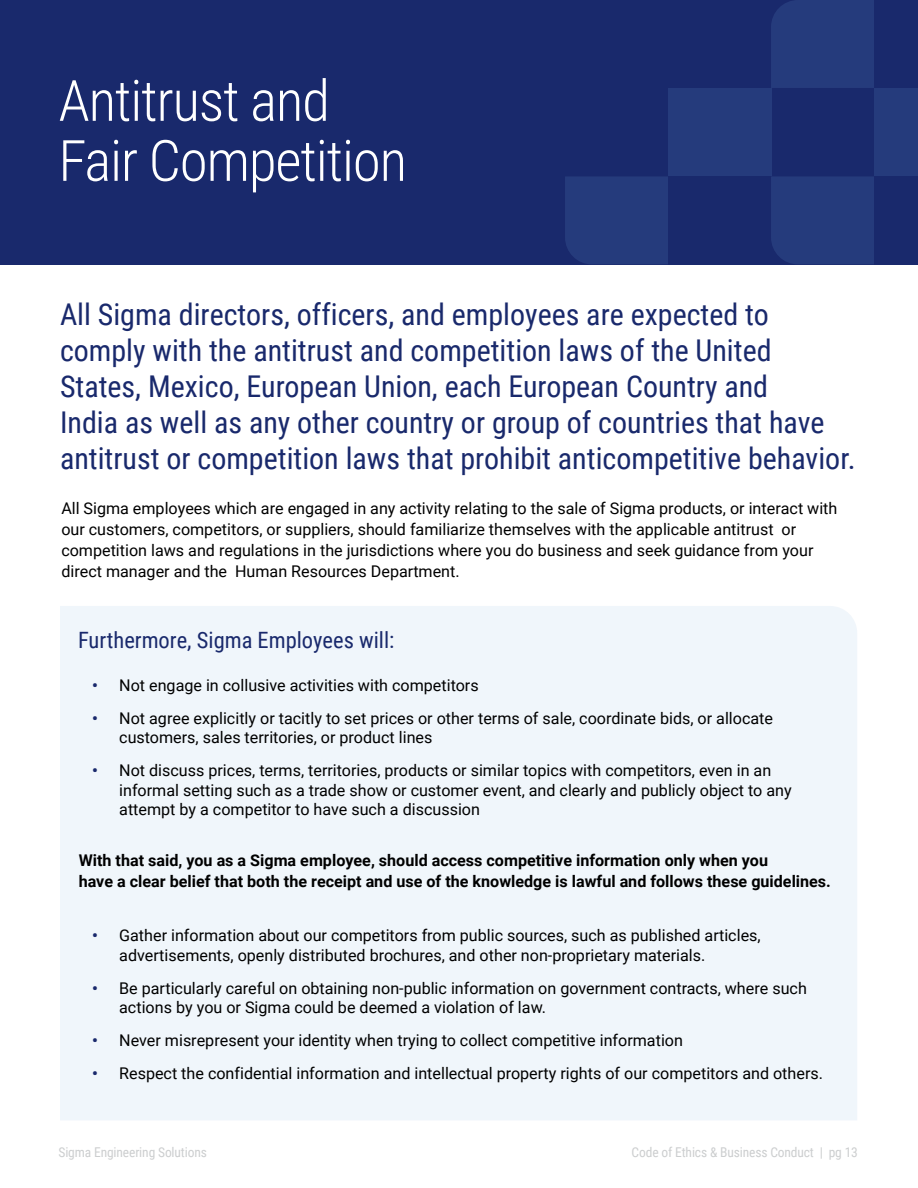
<style>
.page{position:relative;width:918px;height:1188px;background:#fff}
.page>*{position:absolute;margin:0;border:0;box-sizing:border-box;transform-origin:0 0}
.t1{font:300 57px/60px "Roboto Condensed";letter-spacing:-.02em;color:#fff}
.t2{font:30px/36px "Roboto Condensed";color:#19296c}
.t3{font:22.5px "Roboto Condensed";color:#19296c}
.t4{font:16.2px/19.5px "Roboto";color:#000}
.t5{font:700 16.2px/21px "Roboto";color:#000}
.t6{font:13.5px "Roboto Condensed";letter-spacing:-.01em;color:#cccecf}
.s1{font-weight:700;color:#19296c}
</style>
<div class="page">
<div style="left:60px;top:606px;width:797px;height:514px;background:#f0f6fb"></div>
<div style="left:0;top:0;width:918px;height:264px;background:#19296c"></div>
<div style="left:771px;top:0;width:103px;height:88px;background:#253b7c"></div>
<div style="left:771px;top:177px;width:103px;height:87px;background:#253b7c"></div>
<div style="left:565px;top:177px;width:103px;height:87px;background:#253b7c"></div>
<div style="left:668px;top:88px;width:103px;height:88px;background:#253b7c"></div>
<div style="left:874px;top:88px;width:44px;height:88px;background:#253b7c"></div>
<h1 class="t1" style="left:58px;top:68px;width:350px">Antitrust and<br>Fair Competition</h1>
<p class="t2" style="left:60px;top:295px;width:797px">All Sigma directors, officers, and employees are expected to comply with the antitrust and competition laws of the United States, Mexico, European Union, each European Country and<br>India as well as any other country or group of countries that have antitrust or competition laws that prohibit anticompetitive behavior.</p>
<p class="t4" style="left:61px;top:497px;width:778px;line-height:21px">All Sigma employees which are engaged in any activity relating to the sale of Sigma products, or interact with our customers, competitors, or suppliers, should familiarize themselves with the applicable antitrust or competition laws and regulations in the jurisdictions where you do business and seek guidance from your direct manager and the Human Resources Department.</p>
<h3 class="t3" style="left:78px;top:624px;width:318px">Furthermore, Sigma Employees will:</h3>
<p class="t4" style="left:92px;top:675px;width:388px"><span class="s1">•</span> Not engage in collusive activities with competitors</p>
<p class="t4" style="left:119px;top:708px;width:655px;text-indent:-27px"><span class="s1">•</span> Not agree explicitly or tacitly to set prices or other terms of sale, coordinate bids, or allocate customers, sales territories, or product lines</p>
<p class="t4" style="left:119px;top:760px;width:674px;text-indent:-27px"><span class="s1">•</span> Not discuss prices, terms, territories, products or similar topics with competitors, even in an informal setting such as a trade show or customer event, and clearly and publicly object to any attempt by a competitor to have such a discussion</p>
<p class="t5" style="left:79px;top:849px;width:754px">With that said, you as a Sigma employee, should access competitive information only when you<br>have a clear belief that both the receipt and use of the knowledge is lawful and follows these guidelines.</p>
<p class="t4" style="left:119px;top:925px;width:643px;text-indent:-27px"><span class="s1">•</span> Gather information about our competitors from public sources, such as published articles, advertisements, openly distributed brochures, and other non-proprietary materials.</p>
<p class="t4" style="left:119px;top:978px;width:689px;text-indent:-27px"><span class="s1">•</span> Be particularly careful on obtaining non-public information on government contracts, where such actions by you or Sigma could be deemed a violation of law.</p>
<p class="t4" style="left:92px;top:1030px;width:592px"><span class="s1">•</span> Never misrepresent your identity when trying to collect competitive information</p>
<p class="t4" style="left:92px;top:1063px;width:732px"><span class="s1">•</span> Respect the confidential information and intellectual property rights of our competitors and others.</p>
<p class="t6" style="left:58px;top:1143px;width:150px">Sigma Engineering Solutions</p>
<p class="t6" style="left:632px;top:1143px;width:228px">Code of Ethics &amp; Business Conduct | pg 13</p>
</div>
